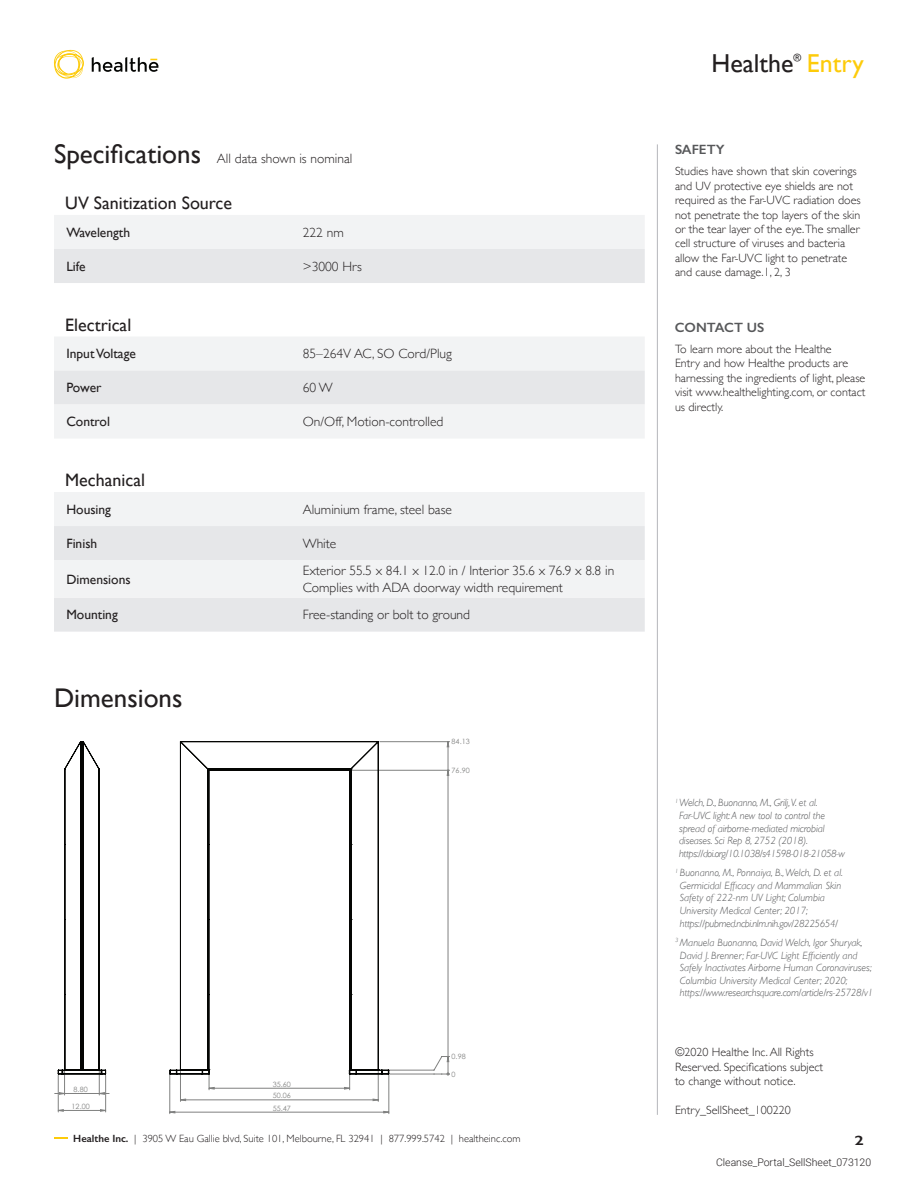
<style>
.page{position:relative;width:918px;height:1188px;background:#fff}
.page>*{position:absolute;margin:0;border:0;box-sizing:border-box;transform-origin:0 0}
.t1{font:27px "Gill Sans";color:#231f20}
.t2{font:25.95px "Gill Sans";color:#231f20}
.t3{font:25.95px "Gill Sans";letter-spacing:.01em;color:#fdcb0a}
.t4{font:18px "Gill Sans";color:#231f20}
.t5{font:300 13.5px/16.2px "Gill Sans";color:#231f20}
.t6{font:13.5px "Gill Sans";color:#231f20}
.t7{font:600 13.5px "Gill Sans";color:#57585a}
.t8{font:600 13.5px "Gill Sans";color:#231f20;scale:1.33 1}
.t9{font:300 12px/14.4px "Gill Sans";color:#231f20}
.t10{font:italic 300 10.5px/12.6px "Gill Sans";color:#57585a}
.t11{font:300 10.5px "Gill Sans";color:#231f20}
.t12{font:300 10.5px "Roboto";color:#231f20}
.t13{font:10.5px "Gill Sans";color:#231f20}
.t14{font:7.2px/12px "Century Gothic";color:#808180;text-align:justify}
.s1{font-weight:400;font-size:27px}
.s2{font-weight:600}
</style>
<div class="page">
<svg style="left:54px;top:1137px;width:13px;height:2px"></svg>
<svg style="left:92px;top:57px;width:67px;height:15px"></svg>
<svg style="left:54px;top:50px;width:30px;height:29px"></svg>
<svg style="left:54px;top:215px;width:591px;height:68px"></svg>
<svg style="left:54px;top:337px;width:591px;height:101px"></svg>
<div style="left:54px;top:492px;width:590px;height:34px;background:#f2f3f4"></div>
<div style="left:54px;top:526px;width:591px;height:106px;background:#e6e7e9"></div>
<div style="left:54px;top:560px;width:591px;height:38px;background:#f2f3f4"></div>
<hr style="left:170px;top:1075px;width:1px;height:39px;background:#808180">
<hr style="left:389px;top:1075px;width:1px;height:39px;background:#808180">
<svg style="left:55px;top:741px;width:395px;height:372px"></svg>
<hr style="left:657px;top:144px;width:1px;height:971px;background:#b6b7bb">
<p class="t5" style="left:54px;top:150px;width:300px"><span class="s1">Specifications</span> All data shown is nominal</p>
<h3 class="t4" style="left:65px;top:192px;width:168px">UV Sanitization Source</h3>
<p class="t6" style="left:66px;top:224px;width:65px">Wavelength</p>
<p class="t5" style="left:303px;top:224px;width:43px">222 nm</p>
<p class="t6" style="left:66px;top:258px;width:21px">Life</p>
<p class="t5" style="left:303px;top:258px;width:61px">&gt;3000 Hrs</p>
<h3 class="t4" style="left:65px;top:314px;width:68px">Electrical</h3>
<p class="t6" style="left:66px;top:346px;width:71px">Input Voltage</p>
<p class="t5" style="left:303px;top:345px;width:151px">85–264V AC, SO Cord/Plug</p>
<p class="t6" style="left:66px;top:380px;width:37px">Power</p>
<p class="t5" style="left:303px;top:379px;width:31px">60 W</p>
<p class="t6" style="left:66px;top:414px;width:45px">Control</p>
<p class="t5" style="left:303px;top:413px;width:142px">On/Off, Motion-controlled</p>
<h3 class="t4" style="left:65px;top:469px;width:81px">Mechanical</h3>
<p class="t6" style="left:66px;top:501px;width:46px">Housing</p>
<p class="t5" style="left:303px;top:501px;width:151px">Aluminium frame, steel base</p>
<p class="t6" style="left:66px;top:535px;width:32px">Finish</p>
<p class="t5" style="left:303px;top:535px;width:35px">White</p>
<p class="t6" style="left:66px;top:571px;width:66px">Dimensions</p>
<p class="t5" style="left:303px;top:562px;width:313px">Exterior 55.5 x 84.1 x 12.0 in / Interior 35.6 x 76.9 x 8.8 in<br>Complies with ADA doorway width requirement</p>
<p class="t6" style="left:66px;top:607px;width:53px">Mounting</p>
<p class="t5" style="left:303px;top:606px;width:169px">Free-standing or bolt to ground</p>
<h1 class="t1" style="left:54px;top:682px;width:130px">Dimensions</h1>
<p class="t14" style="left:74px;top:1083px;width:16px">8.80</p>
<p class="t14" style="left:72px;top:1100px;width:20px">12.00</p>
<p class="t14" style="left:273px;top:1078px;width:20px">35.60<br>50.06<br>55.47</p>
<p class="t14" style="left:452px;top:736px;width:20px">84.13</p>
<p class="t14" style="left:452px;top:764px;width:20px">76.90</p>
<p class="t14" style="left:452px;top:1051px;width:16px">0.98</p>
<p class="t14" style="left:452px;top:1068px;width:6px">0</p>
<h2 class="t2" style="left:712px;top:48px;width:84px">Healthe</h2>
<p class="t13" style="left:794px;top:52px;width:9px">®</p>
<h2 class="t3" style="left:807px;top:48px;width:59px">Entry</h2>
<p class="t7" style="left:675px;top:141px;width:51px">SAFETY</p>
<p class="t9" style="left:675px;top:164px;width:187px">Studies have shown that skin coverings and UV protective eye shields are not required as the Far-UVC radiation does not penetrate the top layers of the skin or the tear layer of the eye.The smaller cell structure of viruses and bacteria allow the Far-UVC light to penetrate and cause damage.1, 2, 3</p>
<p class="t7" style="left:675px;top:319px;width:91px">CONTACT US</p>
<p class="t9" style="left:675px;top:341px;width:192px">To learn more about the Healthe<br>Entry and how Healthe products are harnessing the ingredients of light, please visit www.healthelighting.com, or contact us directly.</p>
<p class="t10" style="left:679px;top:797px;width:167px;text-indent:-4px"><sup>1</sup> Welch, D., Buonanno, M., Grilj, V. et al.<br>Far-UVC light: A new tool to control the spread of airborne-mediated microbial diseases. Sci Rep 8, 2752 (2018). https://doi.org/10.1038/s41598-018-21058-w</p>
<p class="t10" style="left:680px;top:866px;width:165px;text-indent:-5px"><sup>1</sup> Buonanno, M., Ponnaiya, B., Welch, D. et al.<br>Germicidal Efficacy and Mammalian Skin Safety of 222-nm UV Light; Columbia University Medical Center; 2017; https://pubmed.ncbi.nlm.nih.gov/28225654/</p>
<p class="t10" style="left:680px;top:936px;width:195px;text-indent:-5px"><sup>3</sup> Manuela Buonanno, David Welch, Igor Shuryak, David J. Brenner; Far-UVC Light Efficiently and Safely Inactivates Airborne Human Coronaviruses; Columbia University Medical Center; 2020; https://www.researchsquare.com/article/rs-25728/v1</p>
<p class="t9" style="left:675px;top:1045px;width:150px">©2020 Healthe Inc. All Rights<br>Reserved. Specifications subject to change without notice.</p>
<p class="t9" style="left:675px;top:1102px;width:117px">Entry_SellSheet_100220</p>
<p class="t11" style="left:73px;top:1130px;width:449px"><span class="s2">Healthe Inc.</span> | 3905 W Eau Gallie blvd, Suite 101, Melbourne, FL 32941 | 877.999.5742 | healtheinc.com</p>
<p class="t8" style="left:854px;top:1132px;width:9px">2</p>
<p class="t12" style="left:716px;top:1155px;width:157px">Cleanse_Portal_SellSheet_073120</p>
</div>
